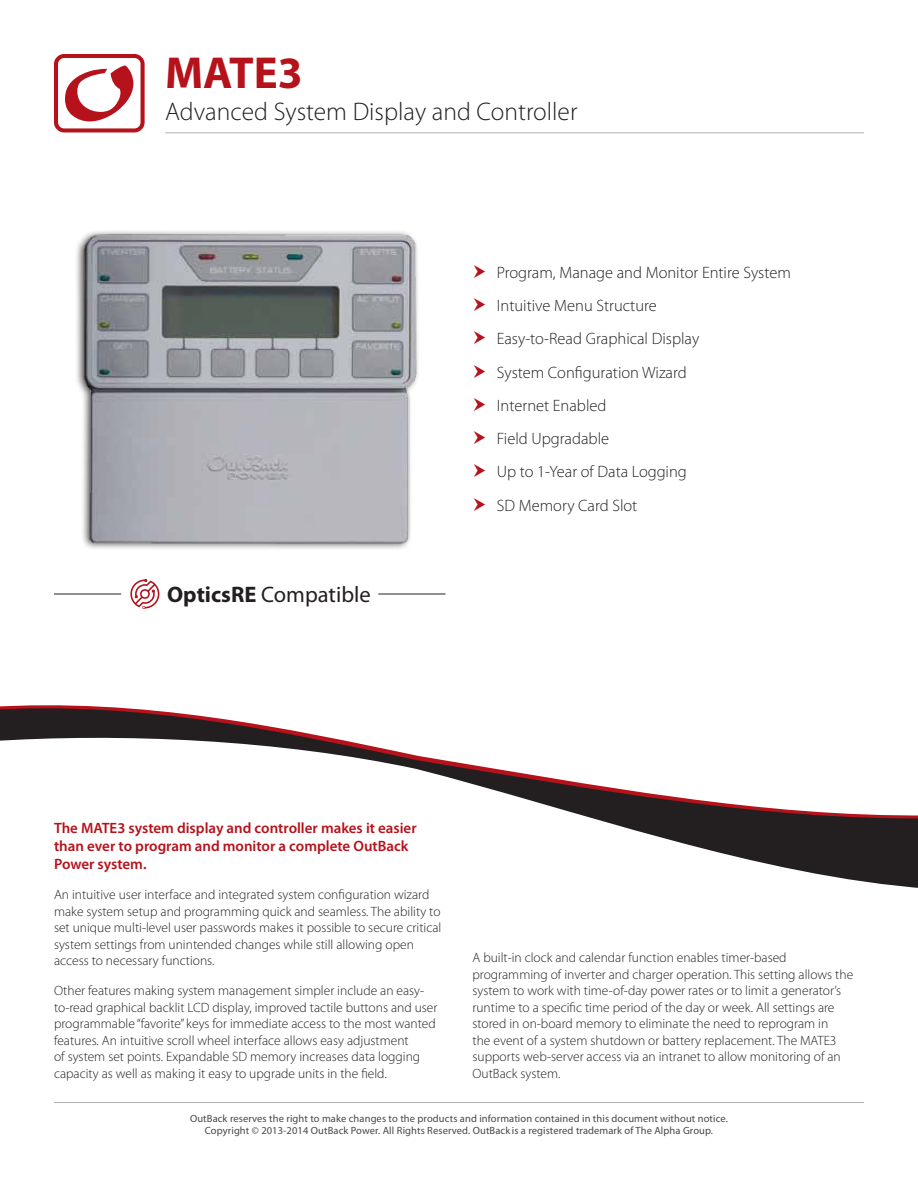
<style>
.page{position:relative;width:918px;height:1188px;background:#fff}
.page>*{position:absolute;margin:0;border:0;box-sizing:border-box;transform-origin:0 0}
.t1{font:700 45px "Myriad Pro";color:#b5121b}
.t2{font:300 25.5px "Myriad Pro";color:#231f20}
.t3{font:22.5px "Myriad Pro";color:#231f20}
.t4{font:300 16.5px/33.3px "Myriad Pro";color:#231f20}
.t5{font:600 15px/18px "Myriad Pro";color:#b5121b}
.t6{font:300 13.5px/16.5px "Myriad Pro";color:#231f20}
.t7{font:10.5px/12.6px "Myriad Pro";letter-spacing:.01em;color:#48484a;text-align:center}
.s1{font-weight:700}
</style>
<div class="page">
<hr style="left:54px;top:1102px;width:810px;height:1px;background:#adafb2">
<hr style="left:165px;top:132px;width:699px;height:1px;background:#adafb2">
<svg style="left:54px;top:54px;width:91px;height:78px"></svg>
<svg style="left:0;top:705px;width:918px;height:183px"></svg>
<div style="left:75px;top:229px;width:345px;height:322px;background:#231f20;opacity:.75"></div>
<img style="left:81px;top:229px;width:337px;height:318px">
<svg style="left:130px;top:579px;width:29px;height:30px"></svg>
<hr style="left:54px;top:594px;width:67px;height:1px;background:#231f20">
<hr style="left:378px;top:594px;width:67px;height:1px;background:#231f20">
<h1 class="t1" style="left:165px;top:47px;width:139px">MATE3</h1>
<h2 class="t2" style="left:165px;top:96px;width:414px">Advanced System Display and Controller</h2>
<h3 class="t3" style="left:167px;top:583px;width:205px"><span class="s1">OpticsRE</span> Compatible</h3>
<p class="t4" style="left:497px;top:255px;width:296px">Program, Manage and Monitor Entire System<br>Intuitive Menu Structure<br>Easy-to-Read Graphical Display<br>System Configuration Wizard<br>Internet Enabled<br>Field Upgradable<br>Up to 1-Year of Data Logging<br>SD Memory Card Slot</p>
<p class="t5" style="left:54px;top:820px;width:364px">The MATE3 system display and controller makes it easier than ever to program and monitor a complete OutBack<br>Power system.</p>
<p class="t6" style="left:54px;top:886px;width:389px">An intuitive user interface and integrated system configuration wizard make system setup and programming quick and seamless. The ability to set unique multi-level user passwords makes it possible to secure critical system settings from unintended changes while still allowing open access to necessary functions.</p>
<p class="t6" style="left:54px;top:982px;width:385px">Other features making system management simpler include an easy&shy;to-read graphical backlit LCD display, improved tactile buttons and user programmable “favorite” keys for immediate access to the most wanted features. An intuitive scroll wheel interface allows easy adjustment<br>of system set points. Expandable SD memory increases data logging capacity as well as making it easy to upgrade units in the field.</p>
<p class="t6" style="left:472px;top:949px;width:382px">A built-in clock and calendar function enables timer-based programming of inverter and charger operation. This setting allows the system to work with time-of-day power rates or to limit a generator’s runtime to a specific time period of the day or week. All settings are stored in on-board memory to eliminate the need to reprogram in<br>the event of a system shutdown or battery replacement. The MATE3 supports web-server access via an intranet to allow monitoring of an OutBack system.</p>
<p class="t7" style="left:190px;top:1112px;width:539px">OutBack reserves the right to make changes to the products and information contained in this document without notice.<br>Copyright © 2013-2014 OutBack Power. All Rights Reserved. OutBack is a registered trademark of The Alpha Group.</p>
</div>
